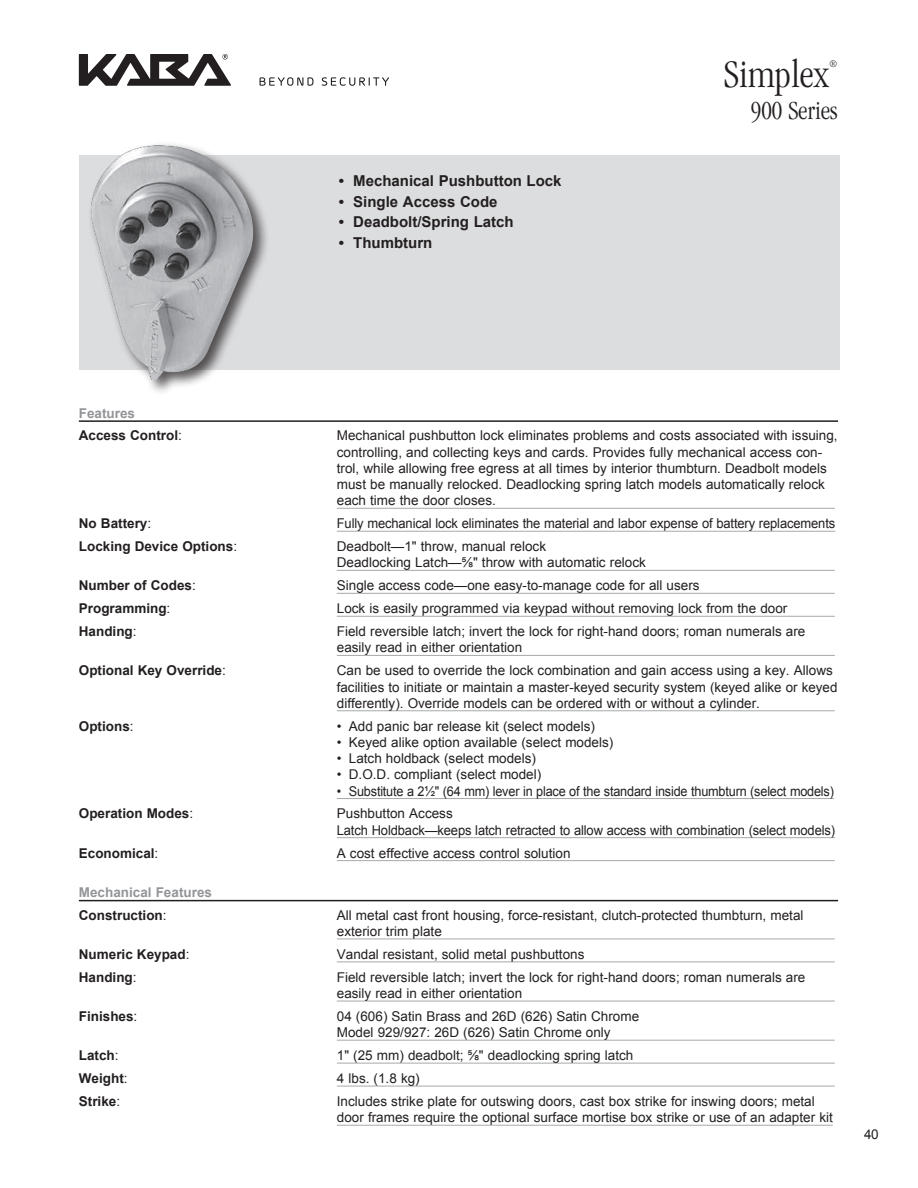
<style>
.page{position:relative;width:918px;height:1188px;background:#fff}
.page>*{position:absolute;margin:0;border:0;box-sizing:border-box;transform-origin:0 0}
.t1{font:300 condensed 40.5px "Garamond";color:#231f20}
.t2{font:300 condensed 27px "Garamond";color:#231f20}
.t3{font:700 15px "Arial";color:#231f20}
.t4{font:13.5px/16.2px "Arial";color:#231f20}
.t5{font:700 13.5px/23px "Arial";color:#231f20}
.t6{font:13.5px "Arial";color:#231f20;scale:.96 1}
.t7{font:13.5px "Arial";color:#231f20;scale:.94 1}
.t8{font:700 13.5px/23px "Arial";color:#939598}
.t9{font:300 condensed 10.5px "Garamond";color:#231f20}
.s1{color:#939598}
.s2{font-weight:400}
.s3{color:#231f20}
.s4{font-weight:400;color:#231f20}
</style>
<div class="page">
<svg style="left:79px;top:54px;width:152px;height:32px"></svg>
<svg style="left:260px;top:77px;width:129px;height:9px"></svg>
<div style="left:79px;top:155px;width:760px;height:215px;background:#dcdddf"></div>
<div style="left:87px;top:141px;width:182px;height:255px;background:#231f20;opacity:.75"></div>
<img style="left:87px;top:144px;width:174px;height:236px">
<hr style="left:79px;top:420px;width:759px;height:2px;background:#231f20">
<hr style="left:337px;top:508px;width:498px;height:1px;background:#a8a9ad">
<hr style="left:337px;top:531px;width:498px;height:1px;background:#a8a9ad">
<hr style="left:337px;top:570px;width:498px;height:1px;background:#a8a9ad">
<hr style="left:337px;top:593px;width:498px;height:1px;background:#a8a9ad">
<hr style="left:337px;top:616px;width:498px;height:1px;background:#a8a9ad">
<hr style="left:337px;top:655px;width:498px;height:1px;background:#a8a9ad">
<hr style="left:337px;top:710px;width:498px;height:1px;background:#a8a9ad">
<hr style="left:337px;top:798px;width:497px;height:1px;background:#a8a9ad">
<hr style="left:337px;top:837px;width:498px;height:1px;background:#a8a9ad">
<hr style="left:337px;top:860px;width:498px;height:1px;background:#a8a9ad">
<hr style="left:79px;top:900px;width:759px;height:1px;background:#231f20">
<hr style="left:337px;top:938px;width:498px;height:1px;background:#a8a9ad">
<hr style="left:337px;top:961px;width:498px;height:1px;background:#a8a9ad">
<hr style="left:337px;top:1001px;width:498px;height:1px;background:#a8a9ad">
<hr style="left:337px;top:1040px;width:498px;height:1px;background:#a8a9ad">
<hr style="left:337px;top:1063px;width:498px;height:1px;background:#a8a9ad">
<hr style="left:337px;top:1086px;width:498px;height:1px;background:#a8a9ad">
<hr style="left:337px;top:1125px;width:496px;height:1px;background:#a8a9ad">
<p class="t3" style="left:339px;top:171px;width:224px">• Mechanical Pushbutton Lock</p>
<p class="t3" style="left:339px;top:192px;width:160px">• Single Access Code</p>
<p class="t3" style="left:339px;top:212px;width:176px">• Deadbolt/Spring Latch</p>
<p class="t3" style="left:339px;top:232px;width:95px">• Thumbturn</p>
<h1 class="t1" style="left:724px;top:52px;width:107px">Simplex</h1>
<p class="t9" style="left:829px;top:58px;width:10px">®</p>
<h2 class="t2" style="left:751px;top:96px;width:88px">900 Series</h2>
<p class="t5" style="left:79px;top:402px;width:105px"><span class="s1">Features<br></span>Access Control<span class="s2">:</span></p>
<p class="t4" style="left:337px;top:428px;width:502px">Mechanical pushbutton lock eliminates problems and costs associated with issuing, controlling, and collecting keys and cards. Provides fully mechanical access con&shy;trol, while allowing free egress at all times by interior thumbturn. Deadbolt models must be manually relocked. Deadlocking spring latch models automatically relock each time the door closes.</p>
<p class="t5" style="left:79px;top:512px;width:74px">No Battery<span class="s2">:</span></p>
<p class="t6" style="left:337px;top:515px;width:521px">Fully mechanical lock eliminates the material and labor expense of battery replacements</p>
<p class="t5" style="left:79px;top:535px;width:160px">Locking Device Options<span class="s2">:</span></p>
<p class="t4" style="left:337px;top:538px;width:311px">Deadbolt—1" throw, manual relock<br>Deadlocking Latch—⅝" throw with automatic relock</p>
<p class="t5" style="left:79px;top:575px;width:119px">Number of Codes<span class="s2">:</span></p>
<p class="t4" style="left:337px;top:578px;width:364px">Single access code—one easy-to-manage code for all users</p>
<p class="t5" style="left:79px;top:598px;width:93px">Programming<span class="s2">:</span></p>
<p class="t4" style="left:337px;top:601px;width:452px">Lock is easily programmed via keypad without removing lock from the door</p>
<p class="t5" style="left:79px;top:620px;width:59px">Handing<span class="s2">:</span></p>
<p class="t4" style="left:337px;top:624px;width:470px">Field reversible latch; invert the lock for right-hand doors; roman numerals are easily read in either orientation</p>
<p class="t5" style="left:79px;top:660px;width:149px">Optional Key Override<span class="s2">:</span></p>
<p class="t4" style="left:337px;top:663px;width:502px">Can be used to override the lock combination and gain access using a key. Allows facilities to initiate or maintain a master-keyed security system (keyed alike or keyed differently). Override models can be ordered with or without a cylinder.</p>
<p class="t5" style="left:79px;top:715px;width:56px">Options<span class="s2">:</span></p>
<p class="t4" style="left:337px;top:718px;width:260px">• Add panic bar release kit (select models)</p>
<p class="t4" style="left:337px;top:734px;width:278px">• Keyed alike option available (select models)</p>
<p class="t4" style="left:337px;top:750px;width:201px">• Latch holdback (select models)</p>
<p class="t4" style="left:337px;top:767px;width:206px">• D.O.D. compliant (select model)</p>
<p class="t7" style="left:337px;top:782px;width:530px">• Substitute a 2½" (64 mm) lever in place of the standard inside thumbturn (select models)</p>
<p class="t5" style="left:79px;top:803px;width:116px">Operation Modes<span class="s2">:</span></p>
<p class="t4" style="left:337px;top:806px;width:500px">Pushbutton Access<br>Latch Holdback—keeps latch retracted to allow access with combination (select models)</p>
<p class="t5" style="left:79px;top:842px;width:81px">Economical<span class="s2">:</span></p>
<p class="t4" style="left:337px;top:845px;width:235px">A cost effective access control solution</p>
<p class="t8" style="left:79px;top:881px;width:135px">Mechanical Features<br><span class="s3">Construction</span><span class="s4">:</span></p>
<p class="t4" style="left:337px;top:907px;width:468px">All metal cast front housing, force-resistant, clutch-protected thumbturn, metal exterior trim plate</p>
<p class="t5" style="left:79px;top:943px;width:112px">Numeric Keypad<span class="s2">:</span></p>
<p class="t4" style="left:337px;top:946px;width:249px">Vandal resistant, solid metal pushbuttons</p>
<p class="t5" style="left:79px;top:966px;width:59px">Handing<span class="s2">:</span></p>
<p class="t4" style="left:337px;top:969px;width:470px">Field reversible latch; invert the lock for right-hand doors; roman numerals are easily read in either orientation</p>
<p class="t5" style="left:79px;top:1005px;width:60px">Finishes<span class="s2">:</span></p>
<p class="t4" style="left:337px;top:1008px;width:304px">04 (606) Satin Brass and 26D (626) Satin Chrome<br>Model 929/927: 26D (626) Satin Chrome only</p>
<p class="t5" style="left:79px;top:1044px;width:41px">Latch<span class="s2">:</span></p>
<p class="t4" style="left:337px;top:1047px;width:298px">1" (25 mm) deadbolt; ⅝" deadlocking spring latch</p>
<p class="t5" style="left:79px;top:1067px;width:50px">Weight<span class="s2">:</span></p>
<p class="t4" style="left:337px;top:1070px;width:84px">4 lbs. (1.8 kg)</p>
<p class="t5" style="left:79px;top:1090px;width:43px">Strike<span class="s2">:</span></p>
<p class="t4" style="left:337px;top:1093px;width:498px">Includes strike plate for outswing doors, cast box strike for inswing doors; metal door frames require the optional surface mortise box strike or use of an adapter kit</p>
<p class="t4" style="left:864px;top:1127px;width:16px">40</p>
</div>
